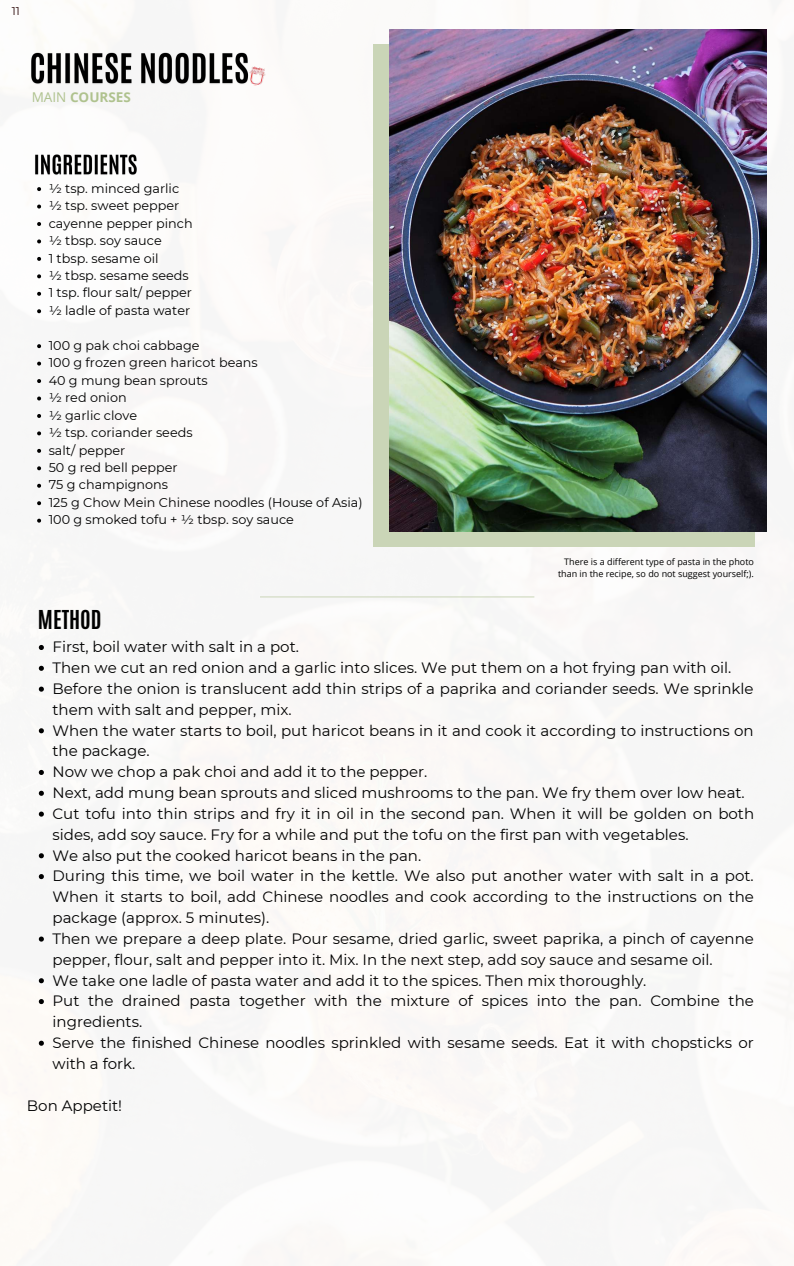
<style>
.page{position:relative;width:794px;height:1266px;background:#fff}
.page>*{position:absolute;margin:0;border:0;box-sizing:border-box;transform-origin:0 0}
.t1{font:700 21.75px "Antonio";color:#000}
.t2{font:15px/20.9px "Montserrat";color:#000}
.t3{font:700 13.5px "Open Sans";color:#afc28e}
.t4{font:12.75px/17.5px "Montserrat";color:#000}
.t5{font:11.25px "Montserrat";color:#270404}
.t6{font:9px/12.4px "Open Sans";color:#000;text-align:right}
.s1{font-weight:400}
</style>
<div class="page">
<div style="left:373px;top:44px;width:380px;height:503px;background:#cad5b7"></div>
<img style="left:31px;top:52px;width:217px;height:33px">
<img style="left:247px;top:66px;width:19px;height:20px">
<hr style="left:260px;top:596px;width:274px;height:1px;background:#cad5b7">
<img style="left:389px;top:30px;width:377px;height:502px">
<svg style="left:39px;top:645px;width:5px;height:5px"></svg>
<svg style="left:39px;top:666px;width:5px;height:5px"></svg>
<svg style="left:39px;top:686px;width:5px;height:5px"></svg>
<svg style="left:39px;top:728px;width:5px;height:5px"></svg>
<svg style="left:39px;top:770px;width:5px;height:5px"></svg>
<svg style="left:39px;top:791px;width:5px;height:5px"></svg>
<svg style="left:39px;top:811px;width:5px;height:5px"></svg>
<svg style="left:39px;top:853px;width:5px;height:5px"></svg>
<svg style="left:39px;top:874px;width:5px;height:5px"></svg>
<svg style="left:39px;top:936px;width:5px;height:5px"></svg>
<svg style="left:39px;top:978px;width:5px;height:5px"></svg>
<svg style="left:39px;top:999px;width:5px;height:5px"></svg>
<svg style="left:39px;top:1040px;width:5px;height:5px"></svg>
<svg style="left:37px;top:187px;width:4px;height:4px"></svg>
<svg style="left:37px;top:205px;width:4px;height:3px"></svg>
<svg style="left:37px;top:222px;width:4px;height:4px"></svg>
<svg style="left:37px;top:239px;width:4px;height:4px"></svg>
<svg style="left:37px;top:257px;width:4px;height:4px"></svg>
<svg style="left:37px;top:274px;width:4px;height:4px"></svg>
<svg style="left:37px;top:292px;width:4px;height:4px"></svg>
<svg style="left:37px;top:309px;width:4px;height:4px"></svg>
<svg style="left:37px;top:344px;width:4px;height:4px"></svg>
<svg style="left:37px;top:362px;width:4px;height:3px"></svg>
<svg style="left:37px;top:379px;width:4px;height:4px"></svg>
<svg style="left:37px;top:396px;width:4px;height:4px"></svg>
<svg style="left:37px;top:414px;width:4px;height:4px"></svg>
<svg style="left:37px;top:431px;width:4px;height:4px"></svg>
<svg style="left:37px;top:449px;width:4px;height:4px"></svg>
<svg style="left:37px;top:466px;width:4px;height:4px"></svg>
<svg style="left:37px;top:484px;width:4px;height:4px"></svg>
<svg style="left:37px;top:501px;width:4px;height:4px"></svg>
<svg style="left:37px;top:519px;width:4px;height:3px"></svg>
<img style="left:35px;top:154px;width:102px;height:21px">
<p class="t5" style="left:12px;top:4px;width:10px">11</p>
<p class="t3" style="left:32px;top:87px;width:101px"><span class="s1">MAIN</span> COURSES</p>
<p class="t4" style="left:49px;top:179px;width:145px">½ tsp. minced garlic ½ tsp. sweet pepper cayenne pepper pinch ½ tbsp. soy sauce<br>1 tbsp. sesame oil<br>½ tbsp. sesame seeds<br>1 tsp. flour salt/ pepper ½ ladle of pasta water</p>
<p class="t4" style="left:49px;top:336px;width:315px">100 g pak choi cabbage<br>100 g frozen green haricot beans<br>40 g mung bean sprouts<br>½ red onion<br>½ garlic clove<br>½ tsp. coriander seeds<br>salt/ pepper<br>50 g red bell pepper<br>75 g champignons<br>125 g Chow Mein Chinese noodles (House of Asia)<br>100 g smoked tofu + ½ tbsp. soy sauce</p>
<p class="t6" style="left:557px;top:555px;width:197px">There is a different type of pasta in the photo than in the recipe, so do not suggest yourself;).</p>
<h1 class="t1" style="left:38px;top:604px;width:65px">METHOD</h1>
<p class="t2" style="left:52px;top:636px;width:702px">First, boil water with salt in a pot.<br>Then we cut an red onion and a garlic into slices. We put them on a hot frying pan with oil.<br>Before the onion is translucent add thin strips of a paprika and coriander seeds. We sprinkle them with salt and pepper, mix.<br>When the water starts to boil, put haricot beans in it and cook it according to instructions on the package.<br>Now we chop a pak choi and add it to the pepper.<br>Next, add mung bean sprouts and sliced mushrooms to the pan. We fry them over low heat.<br>Cut tofu into thin strips and fry it in oil in the second pan. When it will be golden on both sides, add soy sauce. Fry for a while and put the tofu on the first pan with vegetables.<br>We also put the cooked haricot beans in the pan.<br>During this time, we boil water in the kettle. We also put another water with salt in a pot.<br>When it starts to boil, add Chinese noodles and cook according to the instructions on the package (approx. 5 minutes).<br>Then we prepare a deep plate. Pour sesame, dried garlic, sweet paprika, a pinch of cayenne pepper, flour, salt and pepper into it. Mix. In the next step, add soy sauce and sesame oil.<br>We take one ladle of pasta water and add it to the spices. Then mix thoroughly.<br>Put the drained pasta together with the mixture of spices into the pan. Combine the ingredients.<br>Serve the finished Chinese noodles sprinkled with sesame seeds. Eat it with chopsticks or with a fork.</p>
<p class="t2" style="left:27px;top:1094px;width:97px">Bon Appetit!</p>
</div>
